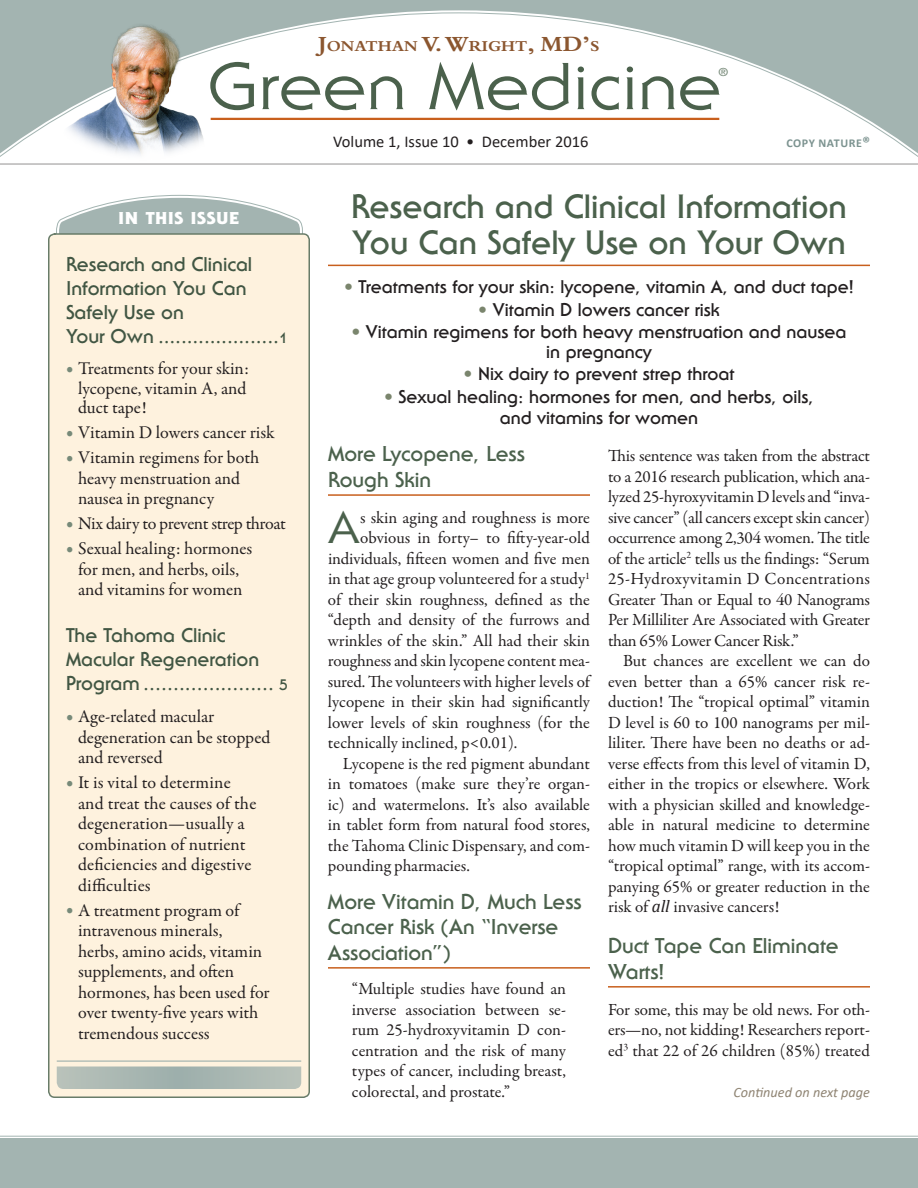
<style>
.page{position:relative;width:918px;height:1188px;background:#fff}
.page>*{position:absolute;margin:0;border:0;box-sizing:border-box;transform-origin:0 0}
.t1{font:64.8px "Serif Gothic Std";letter-spacing:.01em;color:#4b614c;scale:1.09 1}
.Body-no-indent-dropc{font:44.4px "Serif Gothic Std";color:#4b614c;scale:1.09 1}
.Headline{font:700 33px/36px "Serif Gothic Std";color:#4b614c}
.Subhead-1{font:700 21px/25.5px "Serif Gothic Std";color:#4b614c}
.TOC-box-heading{font:700 19.5px/24px "Serif Gothic Std";color:#415643}
.t2{font:18px/20.5px "Garamond Premr Pro";color:#231f20}
.Deck-bulleted-list{font:700 18px/19.5px "Serif Gothic Std";color:#231f20;text-align:center}
.t3{font:18px "Garamond Premr Pro";letter-spacing:-.03em;color:#231f20}
.Body{font:17.1px/20.5px "Garamond Premr Pro";color:#231f20;text-align:justify}
.Body-no-indent{font:17.1px/20.5px "Garamond Premr Pro";letter-spacing:-.015em;color:#231f20;text-align:justify}
.Body-no-indent-dropc-2{font:17.1px "Garamond Premr Pro";letter-spacing:-.005em;color:#231f20}
.Block-indent{font:17.1px/20.5px "Garamond Premr Pro";color:#231f20;text-align:justify}
.Box-header{font:800 16.8px "Serif Gothic Std";letter-spacing:.03em;color:#fff;scale:1.2 1}
.Issue-Date{font:16.5px "Calibri";color:#231f20}
.t4{font:700 15.75px "Bembo Std";color:#8b562f;scale:1.06 1}
.Continuation-line-ri{font:italic 14.25px "Calibri";color:#8f8473}
.t5{font:700 12px "Calibri";letter-spacing:.05em;color:#7c9390}
.t6{font:700 11.25px "Serif Gothic Std";color:#778a79;scale:1.09 1}
.s1{font-size:22.5px}
.s2{font-size:15px}
.s3{font-weight:700;color:#778a79}
.s4{color:#7a856d}
.s5{font-family:"Cambria";font-style:italic}
</style>
<div class="page">
<svg style="left:0;top:1135px;width:918px;height:6px"></svg>
<div style="left:0;top:1141px;width:918px;height:47px;background:#a3b4b1"></div>
<svg style="left:56px;top:194px;width:247px;height:39px"></svg>
<div style="left:49px;top:234px;width:260px;height:863px;background:#fef2de;border-radius:6px"></div>
<div style="left:48px;top:233px;width:262px;height:865px;border:2px solid #687c69;border-radius:6px"></div>
<svg style="left:57px;top:1066px;width:244px;height:23px;background:#adb9b4"></svg>
<hr style="left:57px;top:1061px;width:244px;height:1px;background:#9dafac">
<hr style="left:328px;top:494px;width:262px;height:2px;background:#c85f1d">
<hr style="left:328px;top:967px;width:262px;height:2px;background:#c85f1d">
<hr style="left:608px;top:986px;width:262px;height:2px;background:#c85f1d">
<hr style="left:328px;top:265px;width:542px;height:1px;background:#c85f1d">
<svg style="left:0;top:0;width:918px;height:157px"></svg>
<hr style="left:211px;top:118px;width:508px;height:2px;background:#c85f1d">
<hr style="left:0;top:164px;width:918px;height:1px;background:#231f20">
<img style="left:61px;top:23px;width:152px;height:142px">
<p class="t4" style="left:319px;top:37px;width:267px"><span class="s1">J</span>ONATHAN <span class="s1">V. W</span>RIGHT<span class="s1">, MD’</span>S</p>
<h1 class="t1" style="left:208px;top:47px;width:473px">Green Medicine</h1>
<p class="t6" style="left:719px;top:65px;width:10px">®</p>
<p class="Issue-Date" style="left:333px;top:130px;width:257px">Volume 1, Issue 10 • December 2016</p>
<p class="t5" style="left:786px;top:135px;width:85px">COPY NATURE<span class="s2">®</span></p>
<p class="Box-header" style="left:119px;top:207px;width:102px">IN THIS ISSUE</p>
<p class="TOC-box-heading" style="left:66px;top:252px;width:224px">Research and Clinical<br>Information You Can<br>Safely Use on<br>Your Own .....................<span class="s2">1</span></p>
<p class="t2" style="left:78px;top:359px;width:172px;line-height:19.5px;text-indent:-12px"><span class="s3">•</span> Treatments for your skin: lycopene, vitamin A, and duct tape!</p>
<p class="t2" style="left:66px;top:423px;width:210px"><span class="s3">•</span> Vitamin D lowers cancer risk</p>
<p class="t2" style="left:78px;top:448px;width:183px;text-indent:-12px"><span class="s3">•</span> Vitamin regimens for both heavy menstruation and nausea in pregnancy</p>
<p class="t3" style="left:66px;top:513px;width:221px"><span class="s3">•</span> Nix dairy to prevent strep throat</p>
<p class="t2" style="left:66px;top:539px;width:188px;text-align:center"><span class="s3">•</span> Sexual healing: hormones for men, and herbs, oils, and vitamins for women</p>
<p class="TOC-box-heading" style="left:66px;top:623px;width:224px">The Tahoma Clinic<br>Macular Regeneration<br>Program ...................... <span class="s2">5</span></p>
<p class="t2" style="left:78px;top:707px;width:194px;text-indent:-12px"><span class="s3">•</span> Age-related macular degeneration can be stopped and reversed</p>
<p class="t2" style="left:78px;top:773px;width:180px;text-indent:-12px"><span class="s3">•</span> It is vital to determine and treat the causes of the degeneration—usually a combination of nutrient deficiencies and digestive difficulties</p>
<p class="t2" style="left:78px;top:900px;width:193px;text-indent:-12px"><span class="s3">•</span> A treatment program of intravenous minerals,<br>herbs, amino acids, vitamin supplements, and often hormones, has been used for over twenty-five years with tremendous success</p>
<p class="Headline" style="left:351px;top:189px;width:497px">Research and Clinical Information<br>You Can Safely Use on Your Own</p>
<p class="Deck-bulleted-list" style="left:344px;top:277px;width:511px"><span class="s4">•</span> Treatments for your skin: lycopene, vitamin A, and duct tape!</p>
<p class="Deck-bulleted-list" style="left:478px;top:300px;width:243px"><span class="s4">•</span> Vitamin D lowers cancer risk</p>
<p class="Deck-bulleted-list" style="left:352px;top:322px;width:496px"><span class="s4">•</span> Vitamin regimens for both heavy menstruation and nausea in pregnancy</p>
<p class="Deck-bulleted-list" style="left:464px;top:364px;width:272px"><span class="s4">•</span> Nix dairy to prevent strep throat</p>
<p class="Deck-bulleted-list" style="left:384px;top:386px;width:431px;line-height:21px"><span class="s4">•</span> Sexual healing: hormones for men, and herbs, oils, and vitamins for women</p>
<p class="Subhead-1" style="left:328px;top:441px;width:198px">More Lycopene, Less<br>Rough Skin</p>
<p class="Body-no-indent-dropc" style="left:328px;top:501px;width:31px">A</p>
<p class="Body-no-indent-dropc-2" style="left:360px;top:507px;width:231px">s skin aging and roughness is more</p>
<p class="Body-no-indent-dropc-2" style="left:360px;top:528px;width:231px">obvious in forty– to fifty-year-old</p>
<p class="Body-no-indent-dropc-2" style="left:328px;top:548px;width:264px">individuals, fifteen women and five men</p>
<p class="Body-no-indent-dropc-2" style="left:328px;top:569px;width:263px">in that age group volunteered for a study<sup>1</sup></p>
<p class="Body-no-indent-dropc-2" style="left:328px;top:589px;width:264px">of their skin roughness, defined as the</p>
<p class="Body-no-indent-dropc-2" style="left:328px;top:610px;width:263px">“depth and density of the furrows and</p>
<p class="Body-no-indent-dropc-2" style="left:328px;top:630px;width:264px">wrinkles of the skin.” All had their skin</p>
<p class="Body-no-indent-dropc-2" style="left:328px;top:651px;width:264px">roughness and skin lycopene content mea-</p>
<p class="Body-no-indent-dropc-2" style="left:328px;top:671px;width:263px">sured. The volunteers with higher levels of</p>
<p class="Body-no-indent-dropc-2" style="left:328px;top:691px;width:263px">lycopene in their skin had significantly</p>
<p class="Body-no-indent-dropc-2" style="left:328px;top:712px;width:264px">lower levels of skin roughness (for the</p>
<p class="Body-no-indent-dropc-2" style="left:328px;top:732px;width:191px">technically inclined, p&lt;0.01).</p>
<p class="Body" style="left:328px;top:753px;width:264px;text-indent:15px">Lycopene is the red pigment abundant in tomatoes (make sure they’re organ&shy;ic) and watermelons. It’s also available in tablet form from natural food stores, the Tahoma Clinic Dispensary, and com&shy;pounding pharmacies.</p>
<p class="Subhead-1" style="left:328px;top:889px;width:255px">More Vitamin D, Much Less<br>Cancer Risk (An “Inverse<br>Association”)</p>
<p class="Block-indent" style="left:352px;top:979px;width:216px">“Multiple studies have found an inverse association between se&shy;rum 25-hydroxyvitamin D con&shy;centration and the risk of many types of cancer, including breast, colorectal, and prostate.”</p>
<p class="Body-no-indent" style="left:608px;top:446px;width:264px">This sentence was taken from the abstract to a 2016 research publication, which ana&shy;lyzed 25-hyroxyvitamin D levels and “inva&shy;sive cancer” (all cancers except skin cancer) occurrence among 2,304 women. The title of the article<sup>2</sup> tells us the findings: “Serum 25-Hydroxyvitamin D Concentrations Greater Than or Equal to 40 Nanograms Per Milliliter Are Associated with Greater than 65% Lower Cancer Risk.”</p>
<p class="Body" style="left:608px;top:651px;width:264px;text-indent:15px">But chances are excellent we can do even better than a 65% cancer risk re&shy;duction! The “tropical optimal” vitamin D level is 60 to 100 nanograms per mil&shy;liliter. There have been no deaths or ad&shy;verse effects from this level of vitamin D, either in the tropics or elsewhere. Work with a physician skilled and knowledge&shy;able in natural medicine to determine how much vitamin D will keep you in the “tropical optimal” range, with its accom&shy;panying 65% or greater reduction in the risk of <span class="s5">all</span> invasive cancers!</p>
<p class="Subhead-1" style="left:608px;top:933px;width:232px">Duct Tape Can Eliminate<br>Warts!</p>
<p class="Body-no-indent" style="left:608px;top:999px;width:264px">For some, this may be old news. For oth&shy;ers—no, not kidding! Researchers report&shy;ed<sup>3</sup> that 22 of 26 children (85%) treated</p>
<p class="Continuation-line-ri" style="left:733px;top:1082px;width:138px">Continued on next page</p>
</div>
